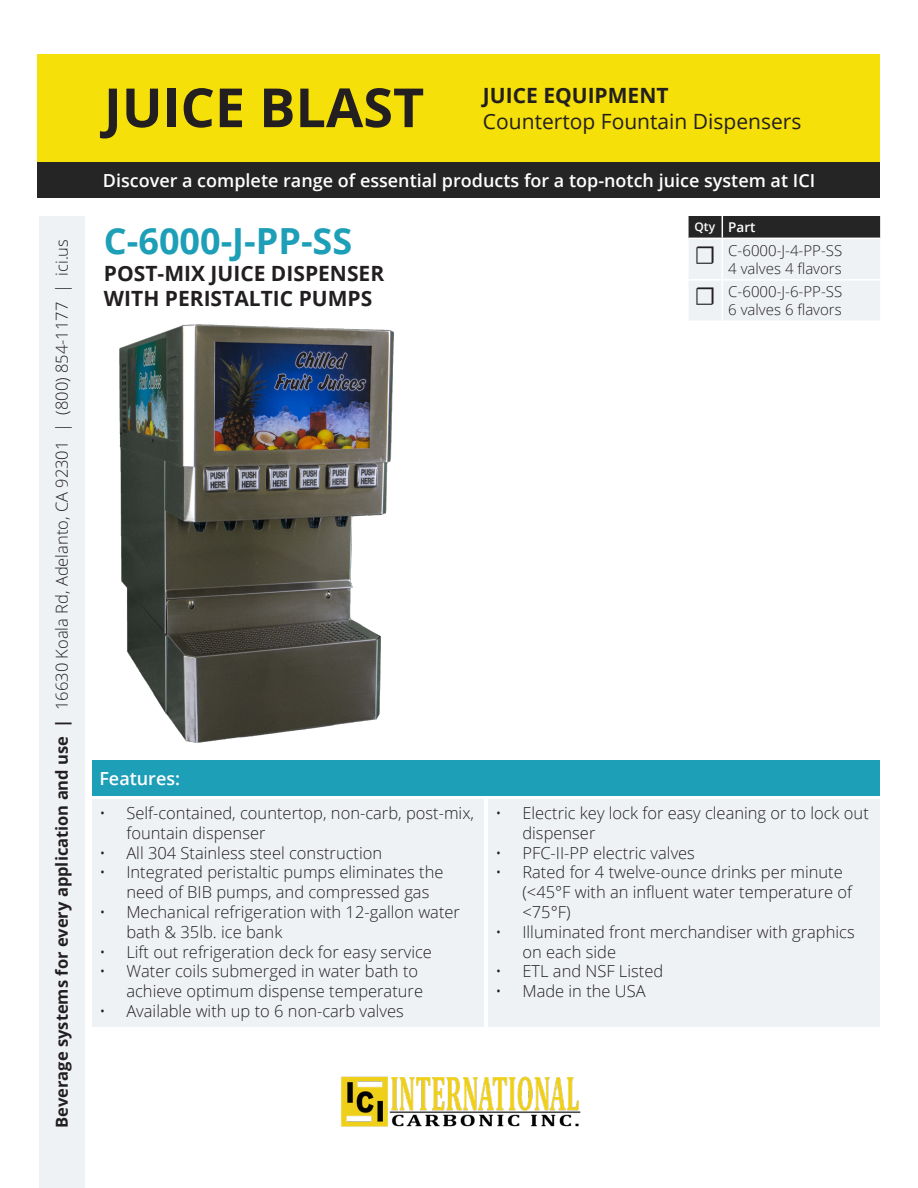
<style>
.page{position:relative;width:918px;height:1188px;background:#fff}
.page>*{position:absolute;margin:0;border:0;box-sizing:border-box;transform-origin:0 0}
.t1{font:700 54px "Open Sans";color:#231f20}
.t2{font:700 36px "Open Sans";color:#1d9fb8}
.t3{font:25.5px "Minion Pro";color:#231f20}
.t4{font:700 21px/25.2px "Open Sans";color:#231f20}
.t5{font:21px "Open Sans";color:#231f20}
.t6{font:600 18px "Open Sans";color:#fff}
.t7{font:300 16.5px/19.8px "Open Sans";color:#231f20}
.t8{font:300 15px "Open Sans";color:#231f20}
.t9{font:600 13.5px "Open Sans";color:#fff}
.t10{font:600 12px "Open Sans";color:#fff}
.s1{font-weight:700}
</style>
<div class="page">
<div style="left:39px;top:216px;width:46px;height:972px;background:#eff2f5"></div>
<img style="left:120px;top:324px;width:273px;height:418px">
<div style="left:38px;top:54px;width:842px;height:108px;background:#f5e009"></div>
<img style="left:341px;top:1076px;width:240px;height:51px">
<div style="left:93px;top:800px;width:391px;height:227px;background:#eff2f5"></div>
<div style="left:93px;top:760px;width:787px;height:36px;background:#1d9fb8"></div>
<div style="left:489px;top:800px;width:391px;height:227px;background:#eff2f5"></div>
<div style="left:38px;top:162px;width:842px;height:35px;background:#242524"></div>
<svg style="left:689px;top:216px;width:191px;height:104px"></svg>
<hr style="left:689px;top:238px;width:33px;height:1px;background:#fff">
<hr style="left:722px;top:238px;width:158px;height:1px;background:#fff">
<hr style="left:722px;top:239px;width:1px;height:40px;background:#fff">
<hr style="left:689px;top:279px;width:33px;height:2px;background:#fff">
<hr style="left:722px;top:279px;width:158px;height:2px;background:#fff">
<hr style="left:722px;top:281px;width:1px;height:40px;background:#fff">
<p class="t7" style="left:51px;top:1128px;width:890px;rotate:-90deg"><span class="s1">Beverage systems for every application and use |</span> 16630 Koala Rd, Adelanto, CA 92301 | (800) 854-1177 | ici.us</p>
<p class="t1" style="left:104px;top:69px;width:322px">JUICE BLAST</p>
<p class="t4" style="left:483px;top:83px;width:187px">JUICE EQUIPMENT</p>
<p class="t5" style="left:483px;top:107px;width:320px">Countertop Fountain Dispensers</p>
<p class="t6" style="left:103px;top:168px;width:714px">Discover a complete range of essential products for a top-notch juice system at ICI</p>
<p class="t2" style="left:104px;top:216px;width:250px">C-6000-J-PP-SS</p>
<p class="t4" style="left:104px;top:260px;width:282px">POST-MIX JUICE DISPENSER<br>WITH PERISTALTIC PUMPS</p>
<p class="t10" style="left:695px;top:219px;width:22px">Qty</p>
<p class="t9" style="left:728px;top:218px;width:29px">Part</p>
<p class="t3" style="left:695px;top:238px;width:23px">☐</p>
<p class="t8" style="left:728px;top:240px;width:115px">C-6000-J-4-PP-SS</p>
<p class="t8" style="left:728px;top:258px;width:115px">4 valves 4 flavors</p>
<p class="t3" style="left:695px;top:279px;width:23px">☐</p>
<p class="t8" style="left:728px;top:282px;width:115px">C-6000-J-6-PP-SS</p>
<p class="t8" style="left:728px;top:300px;width:115px">6 valves 6 flavors</p>
<p class="t6" style="left:99px;top:766px;width:82px">Features:</p>
<p class="t7" style="left:126px;top:803px;width:349px;text-indent:-27px">• Self-contained, countertop, non-carb, post-mix, fountain dispenser</p>
<p class="t7" style="left:99px;top:842px;width:284px">• All 304 Stainless steel construction</p>
<p class="t7" style="left:126px;top:862px;width:319px;text-indent:-27px">• Integrated peristaltic pumps eliminates the need of BIB pumps, and compressed gas</p>
<p class="t7" style="left:126px;top:902px;width:335px;text-indent:-27px">• Mechanical refrigeration with 12-gallon water bath &amp; 35lb. ice bank</p>
<p class="t7" style="left:99px;top:941px;width:334px">• Lift out refrigeration deck for easy service</p>
<p class="t7" style="left:99px;top:961px;width:325px;text-align:right">• Water coils submerged in water bath to achieve optimum dispense temperature</p>
<p class="t7" style="left:99px;top:1001px;width:306px">• Available with up to 6 non-carb valves</p>
<p class="t7" style="left:522px;top:803px;width:348px;text-indent:-27px">• Electric key lock for easy cleaning or to lock out dispenser</p>
<p class="t7" style="left:495px;top:842px;width:201px">• PFC-II-PP electric valves</p>
<p class="t7" style="left:522px;top:862px;width:331px;text-indent:-27px">• Rated for 4 twelve-ounce drinks per minute (&lt;45°F with an influent water temperature of &lt;75°F)</p>
<p class="t7" style="left:522px;top:921px;width:334px;text-indent:-27px">• Illuminated front merchandiser with graphics on each side</p>
<p class="t7" style="left:495px;top:961px;width:169px">• ETL and NSF Listed</p>
<p class="t7" style="left:495px;top:981px;width:152px">• Made in the USA</p>
</div>
